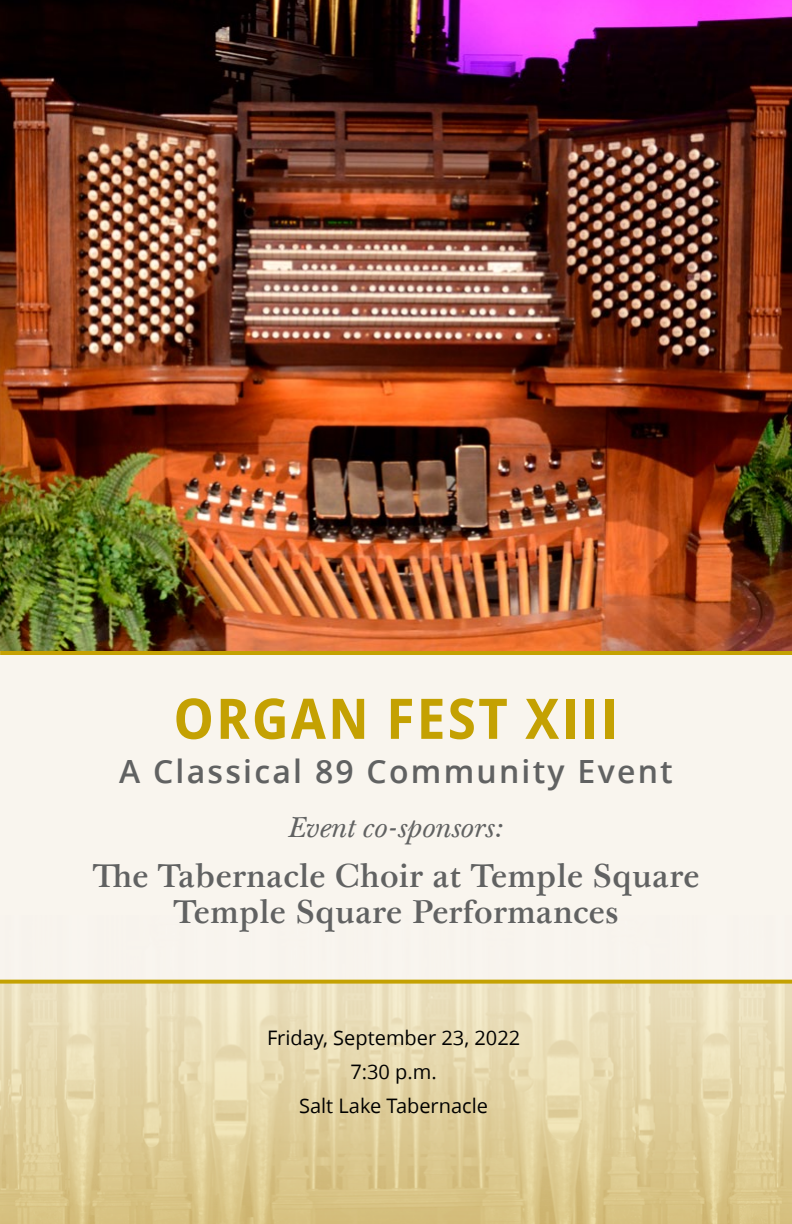
<style>
.page{position:relative;width:792px;height:1224px;background:#fff}
.page>*{position:absolute;margin:0;border:0;box-sizing:border-box;transform-origin:0 0}
.Head{font:700 56px "Zoram Condlds Lat";letter-spacing:.04em;color:#c4a102}
.Subhead{font:500 32px/36px "Mc Kay Prolds Lat";letter-spacing:.01em;color:#616262;text-align:center}
.Subhead-2{font:600 32px "Zoramlds Lat";letter-spacing:.07em;color:#616262}
.Subhead-3{font:italic 28px "Mc Kay Prolds Lat";color:#616262}
.t1{font:20px "Zoramlds Lat";color:#000}
</style>
<div class="page">
<img style="left:0;top:0;width:792px;height:651px">
<hr style="left:0;top:651px;width:792px;height:4px;background:#c4a102">
<div style="left:0;top:655px;width:792px;height:327px;background:#faf7f4"></div>
<svg style="left:0;top:984px;width:792px;height:240px;background:#e2d3a3"></svg>
<svg style="left:0;top:980px;width:792px;height:4px;background:#c7a715"></svg>
<p class="Head" style="left:174px;top:676px;width:446px">ORGAN FEST XIII</p>
<p class="Subhead-2" style="left:119px;top:747px;width:555px">A Classical 89 Community Event</p>
<p class="Subhead-3" style="left:289px;top:805px;width:216px">Event co-sponsors:</p>
<p class="Subhead" style="left:93px;top:858px;width:608px">The Tabernacle Choir at Temple Square<br>Temple Square Performances</p>
<p class="t1" style="left:267px;top:1023px;width:255px">Friday, September 23, 2022</p>
<p class="t1" style="left:350px;top:1057px;width:88px">7:30 p.m.</p>
<p class="t1" style="left:299px;top:1091px;width:190px">Salt Lake Tabernacle</p>
</div>
